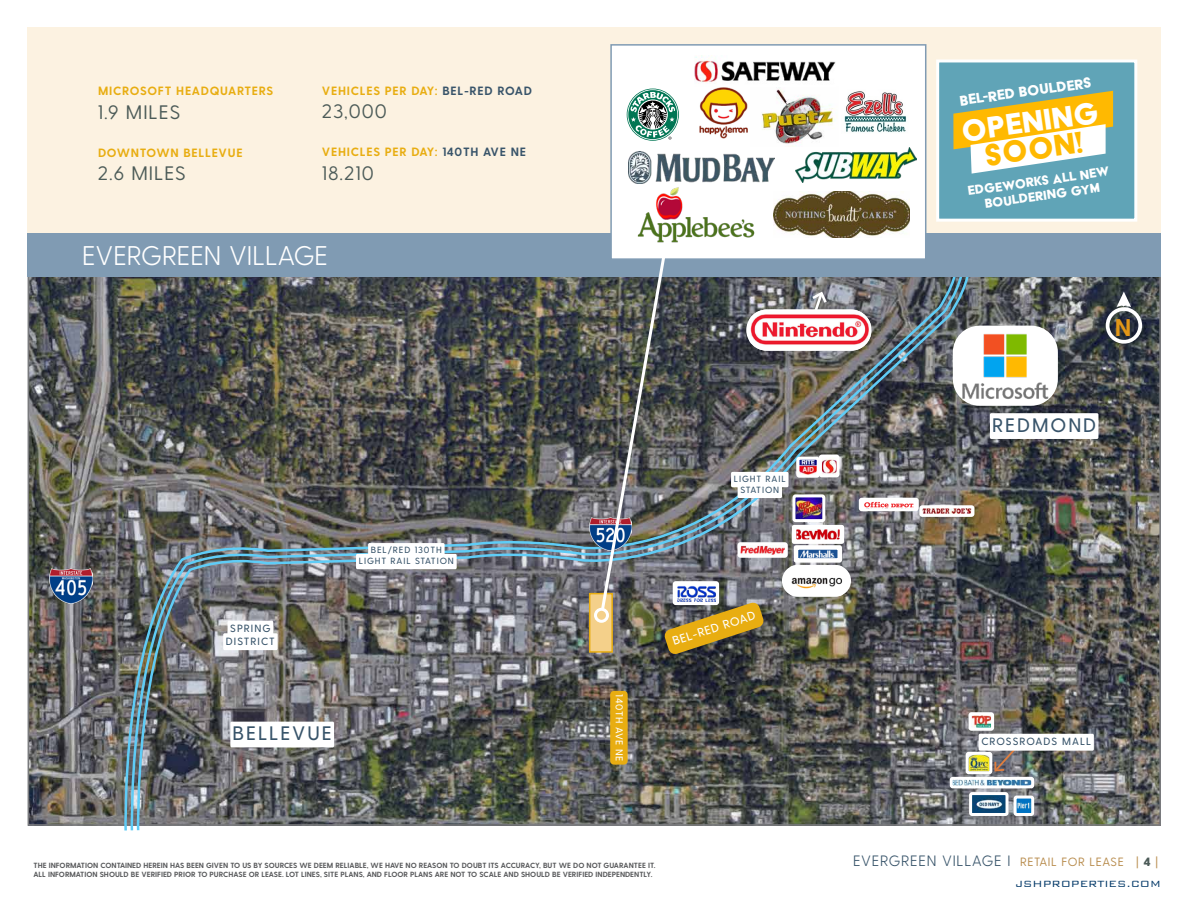
<style>
.page{position:relative;width:1188px;height:918px;background:#fff}
.page>*{position:absolute;margin:0;border:0;box-sizing:border-box;transform-origin:0 0}
.t1{font:34.5px "Acier BAT Text Solid";color:#fff}
.t2{font:34.5px "Acier BAT Text Solid";color:#ffb901}
.t3{font:300 27px "Greycliff CF";color:#fff}
.t4{font:700 24.15px "Greycliff CF";color:#e29717}
.t5{font:19.5px "Greycliff CF";letter-spacing:.05em;color:#4c5b58}
.BLOCK_TEXT{font:500 19.5px "Greycliff CF";letter-spacing:.1em;color:#38546a}
.t6{font:16.5px "Acier BAT Text Solid";color:#fff}
.t7{font:300 15px "Greycliff CF";letter-spacing:.05em;color:#38546a}
.t8{font:15px/15px "Acier BAT Text Solid";color:#fff;text-align:center}
.t9{font:700 12px "Greycliff CF";letter-spacing:.06em;color:#e8ad11}
.t10{font:300 12px "Bank Gothic BT";color:#003767}
.BLOCK_TEXT_copy{font:500 12px "Greycliff CF";color:#fff}
.BLOCK_TEXT-2{font:500 10.5px "Greycliff CF";letter-spacing:.1em;color:#38546a}
.BLOCK_TEXT_copy-2{font:500 10.05px "Greycliff CF";letter-spacing:.05em;color:#fff}
.BLOCK_TEXT-3{font:500 9px "Greycliff CF";letter-spacing:.1em;color:#38546a}
.t11{font:700 7.5px/9px "Greycliff CF";color:#58595b}
.s1{color:#38546a}
.s2{font-weight:400;font-size:12px;color:#b88c4d}
.s3{font-weight:800;font-size:12px;color:#4c5b58}
</style>
<div class="page">
<img style="left:31px;top:278px;width:1127px;height:545px">
<div style="left:28px;top:27px;width:1133px;height:206px;background:#fcf2e1"></div>
<img style="left:135px;top:277px;width:835px;height:554px">
<img style="left:764px;top:546px;width:20px;height:8px">
<div style="left:738px;top:542px;width:50px;height:16px;border:3px solid #fff;border-radius:2px"></div>
<img style="left:796px;top:498px;width:25px;height:20px">
<div style="left:792px;top:494px;width:33px;height:28px;border:3px solid #fff;border-radius:2px"></div>
<img style="left:799px;top:550px;width:38px;height:8px">
<div style="left:794px;top:545px;width:48px;height:18px;border:4px solid #fff"></div>
<img style="left:823px;top:459px;width:12px;height:14px">
<div style="left:819px;top:455px;width:20px;height:22px;border:3px solid #fff;border-radius:2px"></div>
<img style="left:800px;top:461px;width:16px;height:13px">
<div style="left:796px;top:457px;width:24px;height:21px;border:3px solid #fff;border-radius:2px"></div>
<div style="left:862px;top:501px;width:54px;height:7px;background:#fff"></div>
<svg style="left:864px;top:502px;width:50px;height:5px"></svg>
<div style="left:859px;top:498px;width:60px;height:13px;border:3px solid #fff;border-radius:2px"></div>
<img style="left:923px;top:509px;width:47px;height:4px">
<div style="left:919px;top:505px;width:55px;height:12px;border:3px solid #fff"></div>
<img style="left:970px;top:756px;width:18px;height:14px">
<div style="left:966px;top:752px;width:26px;height:22px;border:3px solid #fff;border-radius:2px"></div>
<img style="left:954px;top:781px;width:76px;height:3px">
<div style="left:950px;top:777px;width:84px;height:11px;border:3px solid #fff"></div>
<img style="left:973px;top:796px;width:32px;height:16px">
<div style="left:969px;top:792px;width:40px;height:24px;border:3px solid #fff;border-radius:2px"></div>
<svg style="left:993px;top:751px;width:26px;height:22px"></svg>
<img style="left:972px;top:716px;width:18px;height:11px">
<div style="left:968px;top:712px;width:26px;height:19px;border:3px solid #fff;border-radius:2px"></div>
<svg style="left:809px;top:290px;width:20px;height:20px"></svg>
<div style="left:610px;top:691px;width:18px;height:74px;background:#e8ad11;border-radius:4px"></div>
<img style="left:797px;top:530px;width:42px;height:9px">
<div style="left:792px;top:525px;width:52px;height:19px;border:4px solid #fff"></div>
<img style="left:1018px;top:800px;width:12px;height:12px">
<div style="left:1014px;top:796px;width:20px;height:20px;border:3px solid #fff;border-radius:2px"></div>
<div style="left:589px;top:593px;width:24px;height:60px;background:#f4d08a;border:2px solid #e8ad11"></div>
<div style="left:1106px;top:307px;width:36px;height:37px;border:4px solid #fff;border-radius:50%"></div>
<svg style="left:1117px;top:292px;width:14px;height:15px"></svg>
<img style="left:953px;top:326px;width:105px;height:80px">
<img style="left:50px;top:569px;width:42px;height:34px">
<img style="left:590px;top:517px;width:9px;height:33px">
<div style="left:228px;top:621px;width:45px;height:17px;background:#fff;border-radius:2px"></div>
<div style="left:223px;top:633px;width:55px;height:17px;background:#fff;border-radius:2px"></div>
<div style="left:368px;top:543px;width:77px;height:15px;background:#fff;border-radius:2px"></div>
<div style="left:356px;top:554px;width:101px;height:15px;background:#fff;border-radius:2px"></div>
<div style="left:731px;top:472px;width:58px;height:15px;background:#fff;border-radius:2px"></div>
<div style="left:738px;top:483px;width:44px;height:15px;background:#fff;border-radius:2px"></div>
<div style="left:230px;top:722px;width:104px;height:25px;background:#fff;border-radius:2px"></div>
<img style="left:764px;top:310px;width:107px;height:41px">
<div style="left:979px;top:734px;width:115px;height:17px;background:#fff;border-radius:2px"></div>
<div style="left:990px;top:413px;width:108px;height:26px;background:#fff;border-radius:2px"></div>
<div style="left:782px;top:565px;width:69px;height:32px;background:#fff;border-radius:16px"></div>
<img style="left:791px;top:565px;width:51px;height:32px">
<div style="left:28px;top:233px;width:1133px;height:44px;background:#809bb3"></div>
<svg style="left:610px;top:44px;width:317px;height:215px;background:#f7f9fa"></svg>
<img style="left:750px;top:86px;width:88px;height:60px">
<div style="left:695px;top:54px;width:141px;height:32px;background:#fff"></div>
<img style="left:695px;top:56px;width:141px;height:28px">
<svg style="left:627px;top:89px;width:51px;height:51px"></svg>
<svg style="left:628px;top:90px;width:49px;height:49px"></svg>
<svg style="left:630px;top:92px;width:45px;height:48px;background:#75a194"></svg>
<img style="left:694px;top:84px;width:66px;height:55px">
<img style="left:629px;top:152px;width:146px;height:31px">
<img style="left:795px;top:148px;width:122px;height:35px">
<img style="left:633px;top:182px;width:126px;height:65px">
<img style="left:841px;top:86px;width:69px;height:56px">
<img style="left:599px;top:252px;width:165px;height:403px">
<div style="left:594px;top:608px;width:15px;height:15px;border:3px solid #fff;border-radius:50%"></div>
<img style="left:774px;top:191px;width:136px;height:47px">
<div style="left:936px;top:59px;width:201px;height:163px;background:#60a4b7;border:3px solid #fff"></div>
<svg style="left:953px;top:91px;width:160px;height:83px"></svg>
<p class="t9" style="left:98px;top:84px;width:177px">MICROSOFT HEADQUARTERS</p>
<p class="t5" style="left:98px;top:100px;width:84px">1.9 MILES</p>
<p class="t9" style="left:98px;top:146px;width:146px">DOWNTOWN BELLEVUE</p>
<p class="t5" style="left:98px;top:162px;width:89px">2.6 MILES</p>
<p class="t9" style="left:322px;top:83px;width:212px">VEHICLES PER DAY: <span class="s1">BEL-RED ROAD</span></p>
<p class="t5" style="left:322px;top:100px;width:66px">23,000</p>
<p class="t9" style="left:322px;top:145px;width:206px">VEHICLES PER DAY: <span class="s1">140TH AVE NE</span></p>
<p class="t5" style="left:322px;top:162px;width:53px">18.210</p>
<p class="t3" style="left:82px;top:239px;width:247px">EVERGREEN VILLAGE</p>
<p class="BLOCK_TEXT-2" style="left:230px;top:622px;width:42px">SPRING</p>
<p class="BLOCK_TEXT-2" style="left:226px;top:635px;width:50px">DISTRICT</p>
<p class="BLOCK_TEXT-3" style="left:371px;top:545px;width:72px">BEL/RED 130TH</p>
<p class="BLOCK_TEXT-3" style="left:359px;top:556px;width:97px">LIGHT RAIL STATION</p>
<p class="BLOCK_TEXT" style="left:233px;top:722px;width:101px">BELLEVUE</p>
<p class="BLOCK_TEXT_copy-2" style="left:625px;top:694px;width:68px;rotate:90deg">140TH AVE NE</p>
<p class="BLOCK_TEXT-3" style="left:734px;top:474px;width:53px">LIGHT RAIL</p>
<p class="BLOCK_TEXT-3" style="left:740px;top:485px;width:40px">STATION</p>
<p class="BLOCK_TEXT_copy" style="left:671px;top:634px;width:88px;rotate:-18deg">BEL-RED ROAD</p>
<p class="t11" style="left:33px;top:861px;width:624px">THE INFORMATION CONTAINED HEREIN HAS BEEN GIVEN TO US BY SOURCES WE DEEM RELIABLE, WE HAVE NO REASON TO DOUBT ITS ACCURACY, BUT WE DO NOT GUARANTEE IT.<br>ALL INFORMATION SHOULD BE VERIFIED PRIOR TO PURCHASE OR LEASE. LOT LINES, SITE PLANS, AND FLOOR PLANS ARE NOT TO SCALE AND SHOULD BE VERIFIED INDEPENDENTLY.</p>
<p class="t6" style="left:959px;top:92px;width:134px;rotate:-8deg">bel-red boulders</p>
<p class="t1" style="left:959px;top:113px;width:140px;rotate:-8deg">Opening</p>
<p class="t2" style="left:982px;top:137px;width:100px;rotate:-8deg">soon!</p>
<p class="t8" style="left:967px;top:183px;width:144px;rotate:-8deg">edgeworks all new bouldering gym</p>
<p class="t4" style="left:1115px;top:313px;width:18px">N</p>
<p class="BLOCK_TEXT" style="left:992px;top:414px;width:105px">REDMOND</p>
<p class="BLOCK_TEXT-2" style="left:981px;top:736px;width:111px">CROSSROADS MALL</p>
<h3 class="t7" style="left:853px;top:852px;width:306px">EVERGREEN VILLAGE I <span class="s2">RETAIL FOR LEASE |</span> <span class="s3">4</span> <span class="s2">|</span></h3>
<h3 class="t10" style="left:1015px;top:878px;width:147px">JSHPROPERTIES.COM</h3>
</div>
